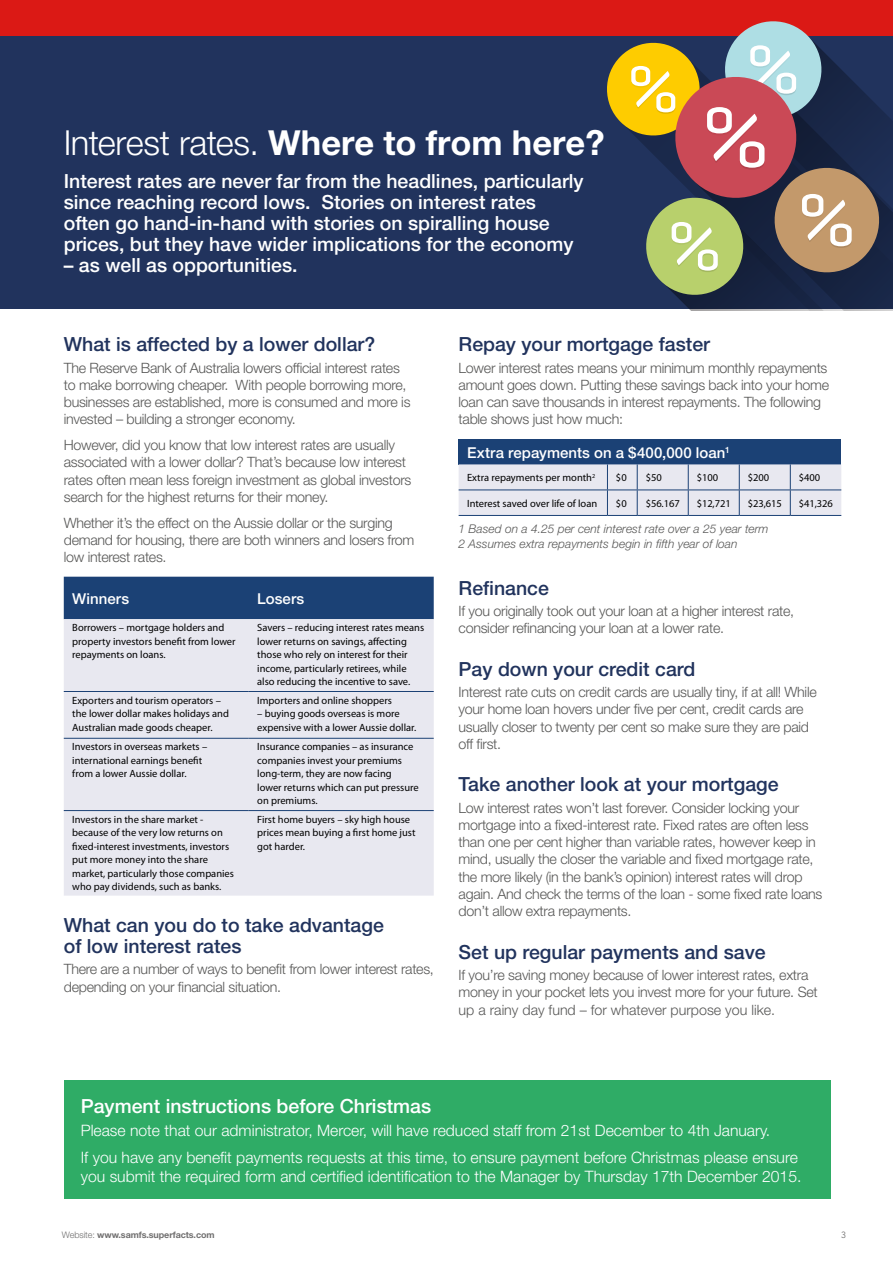
<style>
.page{position:relative;width:893px;height:1263px;background:#fff}
.page>*{position:absolute;margin:0;border:0;box-sizing:border-box;transform-origin:0 0}
.t1{font:700 34.5px "Helvetica Neue";color:#fff}
.t2{font:500 19.5px/21px "Helvetica Neue";color:#fff}
.t3{font:500 19.5px/21px "Helvetica Neue";color:#21335d}
.t4{font:300 15.75px/27.3px "Helvetica Neue";color:#fff}
.t5{font:500 15px "Helvetica Neue";letter-spacing:.005em;color:#fff}
.t6{font:300 14.25px/17.2px "Helvetica Neue";letter-spacing:-.02em;color:#575756}
.t7{font:italic 300 12px/15px "Helvetica Neue";color:#575756}
.t8{font:10.5px/13.5px "Myriad Pro";color:#000}
.t9{font:700 9px "Helvetica Neue";letter-spacing:-.01em;color:#706f6f}
.t10{font:9px "Avenir LT Std";color:#706f6f}
.s1{font-weight:300}
</style>
<div class="page">
<div style="left:0;top:0;width:893px;height:36px;background:#db1915"></div>
<div style="left:64px;top:577px;width:370px;height:42px;background:#1b4175"></div>
<div style="left:64px;top:619px;width:370px;height:277px;background:#e8e8f0"></div>
<hr style="left:64px;top:691px;width:185px;height:1px;background:#1b4175">
<hr style="left:249px;top:691px;width:185px;height:1px;background:#1b4175">
<hr style="left:64px;top:738px;width:185px;height:1px;background:#1b4175">
<hr style="left:249px;top:738px;width:185px;height:1px;background:#1b4175">
<hr style="left:64px;top:810px;width:185px;height:1px;background:#1b4175">
<hr style="left:249px;top:810px;width:185px;height:1px;background:#1b4175">
<div style="left:459px;top:439px;width:382px;height:25px;background:#1b4175"></div>
<svg style="left:459px;top:464px;width:382px;height:51px;background:#e0e2eb"></svg>
<hr style="left:607px;top:490px;width:30px;height:1px;background:#1b4175">
<hr style="left:637px;top:490px;width:51px;height:1px;background:#1b4175">
<hr style="left:688px;top:490px;width:51px;height:1px;background:#1b4175">
<hr style="left:739px;top:490px;width:51px;height:1px;background:#1b4175">
<hr style="left:790px;top:490px;width:51px;height:1px;background:#1b4175">
<hr style="left:459px;top:490px;width:148px;height:1px;background:#1b4175">
<hr style="left:607px;top:515px;width:30px;height:1px;background:#1b4175">
<hr style="left:637px;top:515px;width:51px;height:1px;background:#1b4175">
<hr style="left:688px;top:515px;width:51px;height:1px;background:#1b4175">
<hr style="left:739px;top:515px;width:51px;height:1px;background:#1b4175">
<hr style="left:790px;top:515px;width:51px;height:1px;background:#1b4175">
<hr style="left:459px;top:515px;width:148px;height:1px;background:#1b4175">
<div style="left:0;top:36px;width:893px;height:273px;background:#21335d"></div>
<div style="left:64px;top:1080px;width:767px;height:119px;background:#2fac66"></div>
<svg style="left:607px;top:21px;width:286px;height:289px"></svg>
<h1 class="t1" style="left:64px;top:121px;width:542px"><span class="s1">Interest rates.</span> Where to from here?</h1>
<h2 class="t2" style="left:64px;top:171px;width:521px">Interest rates are never far from the headlines, particularly since reaching record lows. Stories on interest rates often go hand-in-hand with stories on spiralling house prices, but they have wider implications for the economy</h2>
<h2 class="t2" style="left:64px;top:255px;width:235px">– as well as opportunities.</h2>
<h2 class="t3" style="left:64px;top:333px;width:313px">What is affected by a lower dollar?</h2>
<p class="t6" style="left:64px;top:359px;width:348px">The Reserve Bank of Australia lowers official interest rates to make borrowing cheaper. With people borrowing more, businesses are established, more is consumed and more is invested – building a stronger economy.</p>
<p class="t6" style="left:64px;top:436px;width:349px">However, did you know that low interest rates are usually associated with a lower dollar? That’s because low interest rates often mean less foreign investment as global investors search for the highest returns for their money.</p>
<p class="t6" style="left:64px;top:514px;width:352px">Whether it’s the effect on the Aussie dollar or the surging demand for housing, there are both winners and losers from low interest rates.</p>
<p class="t5" style="left:72px;top:589px;width:58px">Winners</p>
<p class="t5" style="left:257px;top:589px;width:49px">Losers</p>
<p class="t8" style="left:72px;top:621px;width:165px">Borrowers – mortgage holders and property investors benefit from lower repayments on loans.</p>
<p class="t8" style="left:257px;top:621px;width:168px">Savers – reducing interest rates means lower returns on savings, affecting those who rely on interest for their income, particularly retirees, while also reducing the incentive to save.</p>
<p class="t8" style="left:72px;top:693px;width:158px">Exporters and tourism operators – the lower dollar makes holidays and<br>Australian made goods cheaper.</p>
<p class="t8" style="left:257px;top:694px;width:136px">Importers and online shoppers</p>
<p class="t8" style="left:257px;top:707px;width:161px">– buying goods overseas is more expensive with a lower Aussie dollar.</p>
<p class="t8" style="left:72px;top:740px;width:136px">Investors in overseas markets – international earnings benefit from a lower Aussie dollar.</p>
<p class="t8" style="left:257px;top:740px;width:163px">Insurance companies – as insurance companies invest your premiums long-term, they are now facing lower returns which can put pressure on premiums.</p>
<p class="t8" style="left:72px;top:813px;width:163px">Investors in the share market - because of the very low returns on fixed-interest investments, investors put more money into the share market, particularly those companies who pay dividends, such as banks.</p>
<p class="t8" style="left:257px;top:813px;width:160px">First home buyers – sky high house prices mean buying a first home just got harder.</p>
<h2 class="t3" style="left:64px;top:914px;width:322px">What can you do to take advantage of low interest rates</h2>
<p class="t6" style="left:64px;top:960px;width:372px">There are a number of ways to benefit from lower interest rates, depending on your financial situation.</p>
<h2 class="t3" style="left:459px;top:333px;width:253px">Repay your mortgage faster</h2>
<p class="t6" style="left:459px;top:359px;width:372px">Lower interest rates means your minimum monthly repayments amount goes down. Putting these savings back into your home loan can save thousands in interest repayments. The following table shows just how much:</p>
<p class="t5" style="left:467px;top:443px;width:264px">Extra repayments on a $400,000 loan<sup>1</sup></p>
<p class="t8" style="left:467px;top:471px;width:130px">Extra repayments per month<sup>2</sup></p>
<p class="t8" style="left:616px;top:471px;width:12px">$0</p>
<p class="t8" style="left:646px;top:471px;width:18px">$50</p>
<p class="t8" style="left:697px;top:471px;width:23px">$100</p>
<p class="t8" style="left:748px;top:471px;width:23px">$200</p>
<p class="t8" style="left:799px;top:471px;width:23px">$400</p>
<p class="t8" style="left:467px;top:497px;width:132px">Interest saved over life of loan</p>
<p class="t8" style="left:616px;top:497px;width:12px">$0</p>
<p class="t8" style="left:646px;top:497px;width:35px">$56.167</p>
<p class="t8" style="left:697px;top:497px;width:35px">$12,721</p>
<p class="t8" style="left:748px;top:497px;width:35px">$23,615</p>
<p class="t8" style="left:799px;top:497px;width:35px">$41,326</p>
<p class="t7" style="left:459px;top:521px;width:311px">1 Based on a 4.25 per cent interest rate over a 25 year term<br>2 Assumes extra repayments begin in fifth year of loan</p>
<h2 class="t3" style="left:459px;top:577px;width:92px">Refinance</h2>
<p class="t6" style="left:459px;top:602px;width:337px">If you originally took out your loan at a higher interest rate, consider refinancing your loan at a lower rate.</p>
<h2 class="t3" style="left:459px;top:658px;width:238px">Pay down your credit card</h2>
<p class="t6" style="left:459px;top:683px;width:360px">Interest rate cuts on credit cards are usually tiny, if at all! While your home loan hovers under five per cent, credit cards are usually closer to twenty per cent so make sure they are paid off first.</p>
<h2 class="t3" style="left:459px;top:773px;width:321px">Take another look at your mortgage</h2>
<p class="t6" style="left:459px;top:799px;width:365px">Low interest rates won’t last forever. Consider locking your mortgage into a fixed-interest rate. Fixed rates are often less than one per cent higher than variable rates, however keep in mind, usually the closer the variable and fixed mortgage rate, the more likely (in the bank’s opinion) interest rates will drop again. And check the terms of the loan - some fixed rate loans don’t allow extra repayments.</p>
<h2 class="t3" style="left:459px;top:941px;width:309px">Set up regular payments and save</h2>
<p class="t6" style="left:459px;top:966px;width:361px">If you’re saving money because of lower interest rates, extra money in your pocket lets you invest more for your future. Set up a rainy day fund – for whatever purpose you like.</p>
<h2 class="t2" style="left:81px;top:1095px;width:352px">Payment instructions before Christmas</h2>
<p class="t4" style="left:81px;top:1116px;width:719px">Please note that our administrator, Mercer, will have reduced staff from 21st December to 4th January.<br>If you have any benefit payments requests at this time, to ensure payment before Christmas please ensure</p>
<p class="t4" style="left:81px;top:1162px;width:722px">you submit the required form and certified identification to the Manager by Thursday 17th December 2015.</p>
<p class="t9" style="left:62px;top:1230px;width:154px"><span class="s1">Website:</span> www.samfs.superfacts.com</p>
<p class="t10" style="left:841px;top:1230px;width:7px">3</p>
</div>
